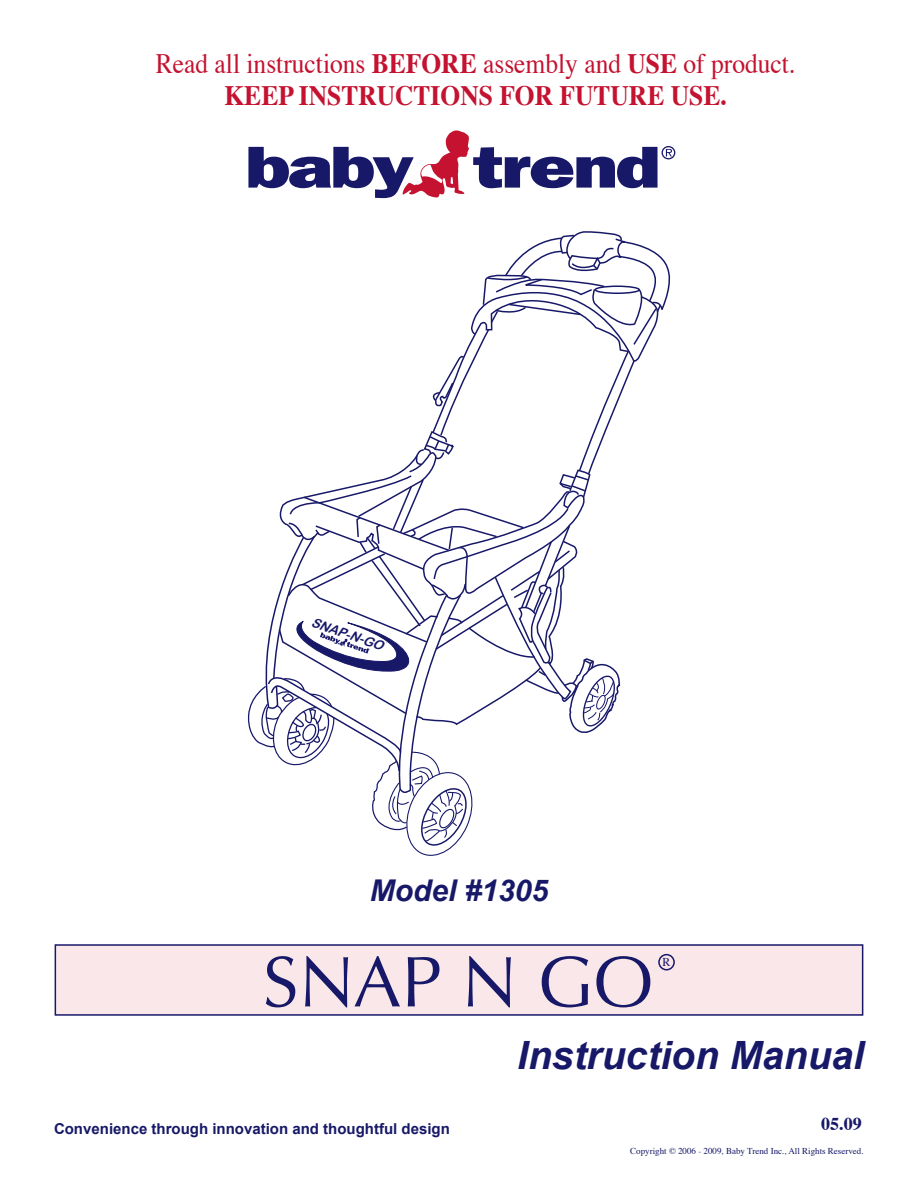
<style>
.page{position:relative;width:918px;height:1188px;background:#fff}
.page>*{position:absolute;margin:0;border:0;box-sizing:border-box;transform-origin:0 0}
.t1{font:72px "Optima";color:#171868}
.t2{font:italic 700 39px "Arial";color:#171868}
.t3{font:italic 700 30px "Arial";color:#171868}
.t4{font:28.05px/31.5px "Times";color:#c41230;text-align:center;scale:.91 1}
.t5{font:700 18px "Times";color:#171868}
.t6{font:700 15px "Arial";color:#171868}
.t7{font:italic 12.9px "Arial Rounded MT Bold";color:#171868}
.t8{font:12px "Times";color:#171868}
.t9{font:9px "Times";color:#171868}
.s1{font-weight:700}
</style>
<div class="page">
<div style="left:55px;top:945px;width:808px;height:70px;background:#f9e7ea"></div>
<div style="left:55px;top:944px;width:808px;height:72px;border:2px solid #171868"></div>
<div style="left:658px;top:954px;width:17px;height:16px;border:2px solid #171868;border-radius:50%"></div>
<svg style="left:248px;top:130px;width:427px;height:68px"></svg>
<svg style="left:248px;top:231px;width:422px;height:625px"></svg>
<p class="t4" style="left:156px;top:46px;width:704px">Read all instructions <span class="s1">BEFORE</span> assembly and <span class="s1">USE</span> of product.<br><span class="s1">KEEP INSTRUCTIONS FOR FUTURE USE.</span></p>
<p class="t7" style="left:314px;top:614px;width:77px;rotate:19deg">SNAP-N-GO</p>
<p class="t3" style="left:370px;top:874px;width:180px">Model #1305</p>
<h1 class="t1" style="left:263px;top:940px;width:392px">SNAP N GO</h1>
<p class="t8" style="left:663px;top:951px;width:10px">R</p>
<p class="t6" style="left:54px;top:1120px;width:397px">Convenience through innovation and thoughtful design</p>
<h2 class="t2" style="left:517px;top:1034px;width:348px">Instruction Manual</h2>
<p class="t5" style="left:821px;top:1107px;width:42px">05.09</p>
<p class="t9" style="left:630px;top:1143px;width:235px">Copyright © 2006 - 2009, Baby Trend Inc., All Rights Reserved.</p>
</div>
